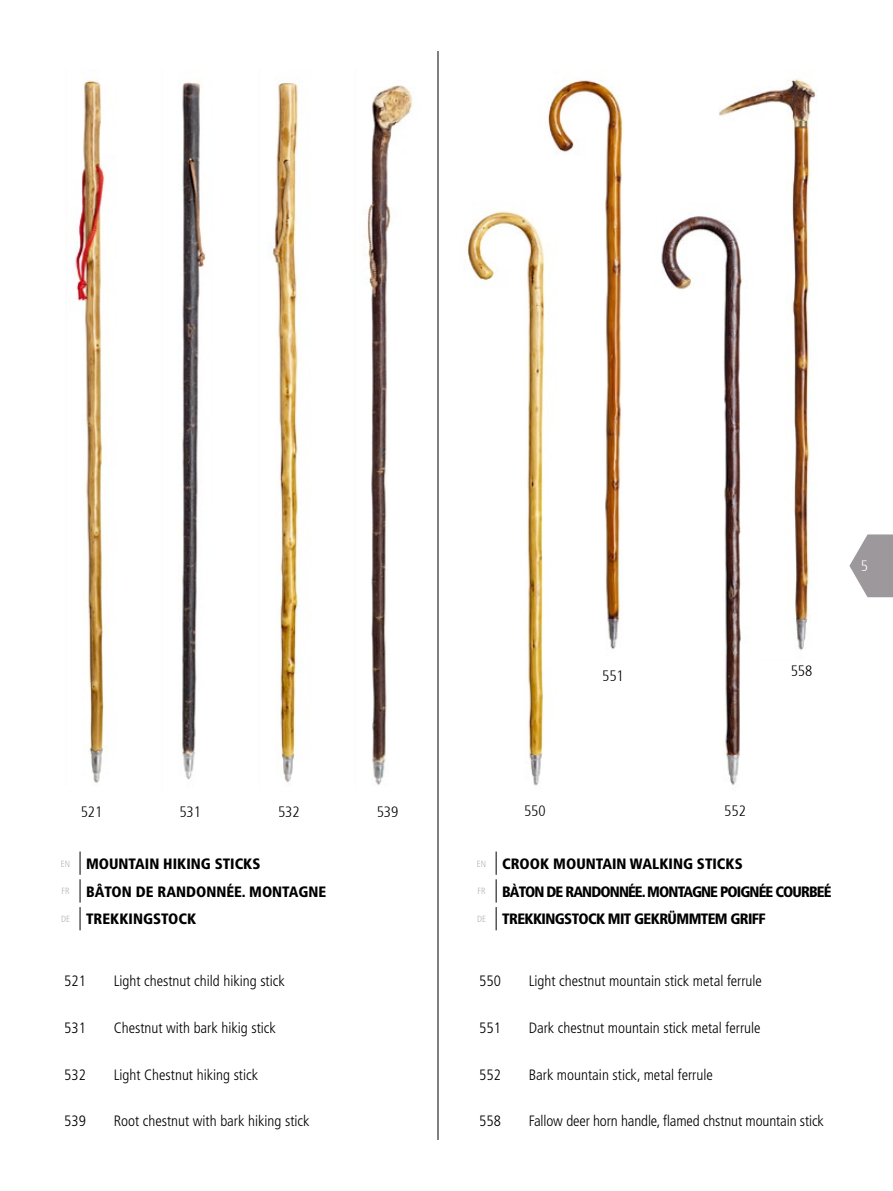
<style>
.page{position:relative;width:893px;height:1191px;background:#fff}
.page>*{position:absolute;margin:0;border:0;box-sizing:border-box;transform-origin:0 0}
.t1{font:300 condensed 15px "Frutiger";color:#000}
.t2{font:900 condensed 15px/27.8px "Frutiger";letter-spacing:-.06em;color:#000}
.t3{font:900 condensed 15px/27.8px "Frutiger";color:#000}
.t4{font:300 condensed 15px "Frutiger 47";color:#000}
.t5{font:300 condensed 15px "Frutiger 47";color:#fff}
.s1{font-weight:300;font-size:9px;color:#b1b3b4}
</style>
<div class="page">
<img style="left:65px;top:80px;width:42px;height:703px">
<img style="left:182px;top:81px;width:24px;height:699px">
<img style="left:548px;top:80px;width:75px;height:569px">
<img style="left:272px;top:82px;width:27px;height:701px">
<img style="left:718px;top:79px;width:98px;height:572px">
<img style="left:364px;top:85px;width:49px;height:700px">
<hr style="left:438px;top:51px;width:1px;height:1089px;background:#000">
<svg style="left:80px;top:851px;width:1px;height:79px"></svg>
<svg style="left:496px;top:851px;width:1px;height:79px"></svg>
<img style="left:467px;top:202px;width:89px;height:584px">
<img style="left:661px;top:202px;width:93px;height:583px">
<svg style="left:849px;top:534px;width:44px;height:63px"></svg>
<p class="t4" style="left:602px;top:667px;width:23px">551</p>
<p class="t4" style="left:791px;top:662px;width:23px">558</p>
<p class="t5" style="left:861px;top:557px;width:9px">5</p>
<p class="t4" style="left:81px;top:803px;width:23px">521</p>
<p class="t4" style="left:179px;top:803px;width:23px">531</p>
<p class="t4" style="left:524px;top:802px;width:23px">550</p>
<p class="t4" style="left:278px;top:803px;width:23px">532</p>
<p class="t4" style="left:377px;top:803px;width:23px">539</p>
<p class="t4" style="left:724px;top:802px;width:23px">552</p>
<p class="t3" style="left:61px;top:849px;width:267px"><span class="s1">EN</span> MOUNTAIN HIKING STICKS<br><span class="s1">FR</span> BÂTON DE RANDONNÉE. MONTAGNE<br><span class="s1">DE</span> TREKKINGSTOCK</p>
<p class="t2" style="left:477px;top:849px;width:356px"><span class="s1">EN</span> CROOK MOUNTAIN WALKING STICKS<br><span class="s1">FR</span> BÀTON DE RANDONNÉE. MONTAGNE POIGNÉE COURBEÉ<br><span class="s1">DE</span> TREKKINGSTOCK</p>
<p class="t3" style="left:608px;top:905px;width:9px">MIT</p>
<p class="t3" style="left:634px;top:905px;width:10px">GEKR</p>
<p class="t3" style="left:668px;top:905px;width:20px">ÜMMTEM</p>
<p class="t3" style="left:730px;top:905px;width:37px">GRIFF</p>
<p class="t1" style="left:64px;top:972px;width:23px">521</p>
<p class="t1" style="left:114px;top:972px;width:173px">Light chestnut child hiking stick</p>
<p class="t1" style="left:64px;top:1019px;width:23px">531</p>
<p class="t1" style="left:114px;top:1019px;width:164px">Chestnut with bark hikig stick</p>
<p class="t1" style="left:64px;top:1066px;width:23px">532</p>
<p class="t1" style="left:114px;top:1066px;width:146px">Light Chestnut hiking stick</p>
<p class="t1" style="left:64px;top:1112px;width:23px">539</p>
<p class="t1" style="left:114px;top:1112px;width:197px">Root chestnut with bark hiking stick</p>
<p class="t1" style="left:479px;top:972px;width:23px">550</p>
<p class="t1" style="left:529px;top:972px;width:235px">Light chestnut mountain stick metal ferrule</p>
<p class="t1" style="left:479px;top:1019px;width:23px">551</p>
<p class="t1" style="left:529px;top:1019px;width:233px">Dark chestnut mountain stick metal ferrule</p>
<p class="t1" style="left:479px;top:1066px;width:23px">552</p>
<p class="t1" style="left:529px;top:1066px;width:186px">Bark mountain stick, metal ferrule</p>
<p class="t1" style="left:479px;top:1112px;width:23px">558</p>
<p class="t1" style="left:529px;top:1112px;width:297px">Fallow deer horn handle, flamed chstnut mountain stick</p>
</div>
